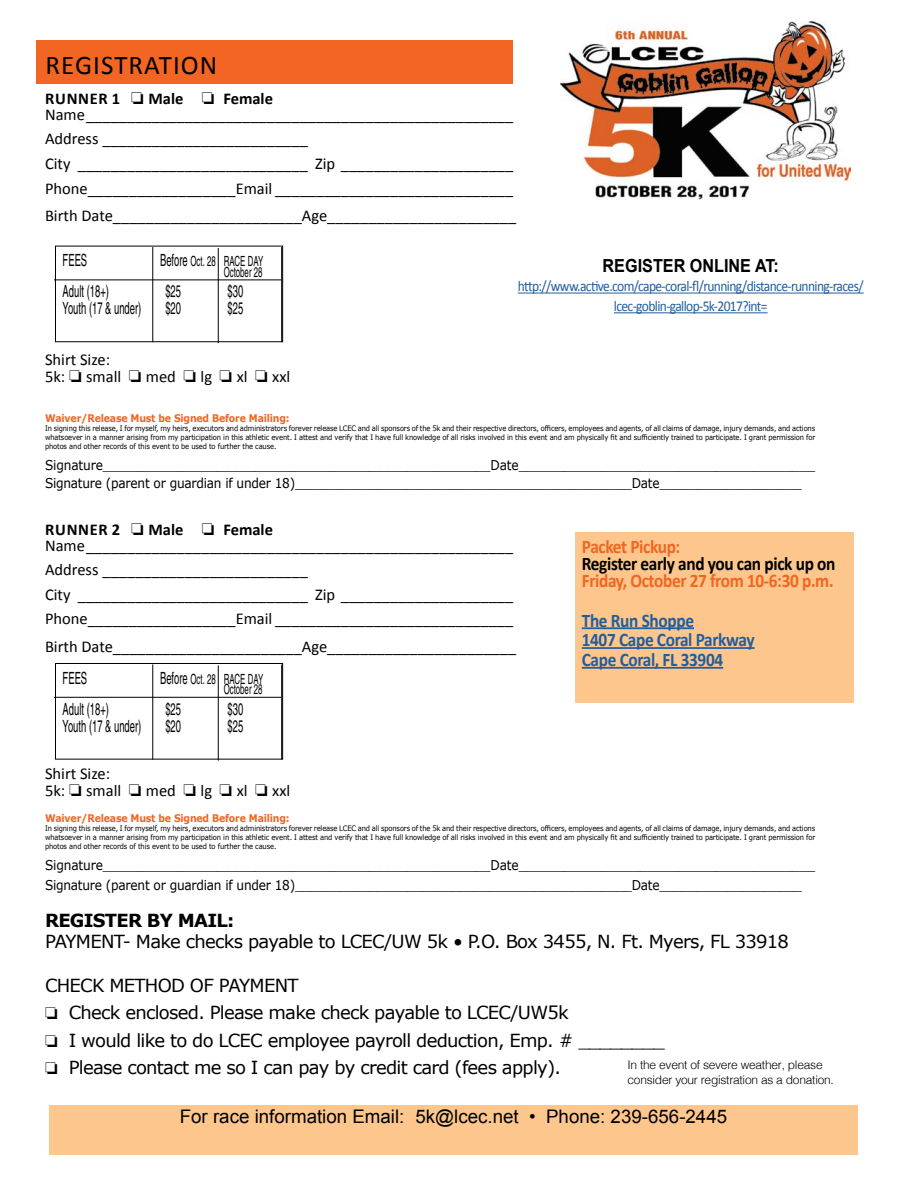
<style>
.page{position:relative;width:918px;height:1188px;background:#fff}
.page>*{position:absolute;margin:0;border:0;box-sizing:border-box;transform-origin:0 0}
.t1{font:27px "Calibri";letter-spacing:.04em;color:#000}
.t2{font:700 19.2px/19.8px "Calibri";letter-spacing:-.02em;color:#215e9e;scale:.9 1}
.t3{font:700 19.2px "Calibri";letter-spacing:-.02em;color:#f26522;scale:.9 1}
.t4{font:700 19.2px "Calibri";letter-spacing:-.02em;color:#000;scale:.9 1}
.t5{font:18.75px "Arial";color:#000}
.t6{font:18px "Verdana";letter-spacing:-.04em;color:#000}
.t7{font:700 18px "Arial";color:#000;scale:.9 1}
.t8{font:700 18px "Verdana";letter-spacing:-.04em;color:#000}
.t9{font:condensed 16.8px "Helvetica";color:#000;scale:.68 1}
.t10{font:16.5px/24.6px "Calibri";color:#000}
.t11{font:15px/19.8px "Calibri";letter-spacing:-.045em;color:#215e9e;text-align:center;scale:.9 1}
.t12{font:condensed 13.95px/10.8px "Helvetica";color:#000;text-align:right;scale:.68 1}
.t13{font:13.5px/18px "Verdana";letter-spacing:-.02em;color:#000;scale:.9 1}
.t14{font:300 12px/14.4px "Helvetica";letter-spacing:-.02em;color:#000}
.t15{font:700 10.5px "Verdana";letter-spacing:-.02em;color:#f26522;scale:.9 1}
.t16{font:7.5px/9px "Verdana";letter-spacing:-.02em;color:#000;text-align:justify;scale:.9 1}
.s1{font-weight:700}
.s2{font-size:16.8px}
</style>
<div class="page">
<div style="left:36px;top:40px;width:477px;height:44px;background:#f26522"></div>
<img style="left:561px;top:21px;width:289px;height:179px">
<hr style="left:518px;top:293px;width:346px;height:1px;background:#215e9e">
<hr style="left:614px;top:312px;width:154px;height:1px;background:#215e9e">
<div style="left:49px;top:1106px;width:809px;height:49px;background:#fdc68c"></div>
<div style="left:576px;top:532px;width:278px;height:171px;background:#fdc68c"></div>
<hr style="left:582px;top:627px;width:112px;height:2px;background:#215e9e">
<hr style="left:582px;top:647px;width:173px;height:2px;background:#215e9e">
<hr style="left:582px;top:667px;width:141px;height:2px;background:#215e9e">
<div style="left:55px;top:246px;width:228px;height:96px;border:1px solid #000"></div>
<hr style="left:54px;top:280px;width:227px;height:1px;background:#000">
<hr style="left:152px;top:247px;width:1px;height:95px;background:#000">
<hr style="left:218px;top:248px;width:1px;height:95px;background:#000">
<hr style="left:281px;top:247px;width:1px;height:95px;background:#000">
<div style="left:55px;top:663px;width:228px;height:97px;border:1px solid #000"></div>
<hr style="left:54px;top:697px;width:227px;height:1px;background:#000">
<hr style="left:152px;top:664px;width:1px;height:96px;background:#000">
<hr style="left:218px;top:665px;width:1px;height:96px;background:#000">
<hr style="left:281px;top:664px;width:1px;height:96px;background:#000">
<h1 class="t1" style="left:46px;top:47px;width:173px">REGISTRATION</h1>
<h3 class="t10" style="left:45px;top:91px;width:470px;line-height:15.6px"><span class="s1">RUNNER 1</span> □ <span class="s1">Male</span> □ <span class="s1">Female<br></span>Name____________________________________________________</h3>
<h3 class="t10" style="left:45px;top:127px;width:470px">Address _________________________<br>City ____________________________ Zip _____________________<br>Phone__________________Email _____________________________</h3>
<h3 class="t10" style="left:45px;top:203px;width:473px">Birth Date_______________________Age_______________________</h3>
<h3 class="t9" style="left:63px;top:251px;width:38px">FEES</h3>
<h3 class="t12" style="left:160px;top:256px;width:153px"><span class="s2">Before</span> Oct. 28 RACE DAY<br>October 28</h3>
<h3 class="t9" style="left:63px;top:282px;width:70px">Adult (18+)</h3>
<h3 class="t9" style="left:165px;top:282px;width:25px">$25</h3>
<h3 class="t9" style="left:228px;top:282px;width:25px">$30</h3>
<h3 class="t9" style="left:63px;top:299px;width:117px">Youth (17 &amp; under)</h3>
<h3 class="t9" style="left:165px;top:299px;width:25px">$20</h3>
<h3 class="t9" style="left:228px;top:299px;width:25px">$25</h3>
<h3 class="t7" style="left:603px;top:253px;width:198px">REGISTER ONLINE AT:</h3>
<h3 class="t11" style="left:518px;top:277px;width:386px">http://www.active.com/cape-coral-fl/running/distance-running-races/ lcec-goblin-gallop-5k-2017?int=</h3>
<h3 class="t10" style="left:45px;top:351px;width:247px;line-height:16.8px">Shirt Size:<br>5k: □ small □ med □ lg □ xl □ xxl</h3>
<h3 class="t15" style="left:45px;top:410px;width:273px">Waiver/Release Must be Signed Before Mailing:</h3>
<p class="t16" style="left:45px;top:423px;width:857px">In signing this release, I for myself, my heirs, executors and administrators forever release LCEC and all sponsors of the 5k and their respective directors, officers, employees and agents, of all claims of damage, injury demands, and actions whatsoever in a manner arising from my participation in this athletic event. I attest and verify that I have full knowledge of all risks involved in this event and am physically fit and sufficiently trained to participate. I grant permission for photos and other records of this event to be used to further the cause.</p>
<p class="t13" style="left:45px;top:455px;width:857px">Signature___________________________________________________Date_______________________________________<br>Signature (parent or guardian if under 18)_____________________________________________Date___________________</p>
<h3 class="t10" style="left:45px;top:522px;width:470px;line-height:15.6px"><span class="s1">RUNNER 2</span> □ <span class="s1">Male</span> □ <span class="s1">Female<br></span>Name____________________________________________________</h3>
<h3 class="t10" style="left:45px;top:557px;width:470px">Address _________________________<br>City ____________________________ Zip _____________________<br>Phone__________________Email _____________________________</h3>
<h3 class="t10" style="left:45px;top:634px;width:473px">Birth Date_______________________Age_______________________</h3>
<h2 class="t3" style="left:582px;top:534px;width:111px">Packet Pickup:</h2>
<h2 class="t4" style="left:582px;top:551px;width:283px">Register early and you can pick up on</h2>
<h2 class="t3" style="left:582px;top:568px;width:281px">Friday, October 27 from 10-6:30 p.m.</h2>
<h2 class="t2" style="left:582px;top:610px;width:194px">The Run Shoppe<br>1407 Cape Coral Parkway<br>Cape Coral, FL 33904</h2>
<h3 class="t9" style="left:63px;top:668px;width:38px">FEES</h3>
<h3 class="t12" style="left:160px;top:673px;width:153px"><span class="s2">Before</span> Oct. 28 RACE DAY<br>October 28</h3>
<h3 class="t9" style="left:63px;top:699px;width:70px">Adult (18+)</h3>
<h3 class="t9" style="left:165px;top:699px;width:25px">$25</h3>
<h3 class="t9" style="left:228px;top:699px;width:25px">$30</h3>
<h3 class="t9" style="left:63px;top:716px;width:117px">Youth (17 &amp; under)</h3>
<h3 class="t9" style="left:165px;top:716px;width:25px">$20</h3>
<h3 class="t9" style="left:228px;top:716px;width:25px">$25</h3>
<h3 class="t10" style="left:45px;top:765px;width:247px;line-height:16.8px">Shirt Size:<br>5k: □ small □ med □ lg □ xl □ xxl</h3>
<h3 class="t15" style="left:45px;top:810px;width:273px">Waiver/Release Must be Signed Before Mailing:</h3>
<p class="t16" style="left:45px;top:823px;width:857px">In signing this release, I for myself, my heirs, executors and administrators forever release LCEC and all sponsors of the 5k and their respective directors, officers, employees and agents, of all claims of damage, injury demands, and actions whatsoever in a manner arising from my participation in this athletic event. I attest and verify that I have full knowledge of all risks involved in this event and am physically fit and sufficiently trained to participate. I grant permission for photos and other records of this event to be used to further the cause.</p>
<p class="t13" style="left:45px;top:855px;width:857px;line-height:19.8px">Signature___________________________________________________Date_______________________________________<br>Signature (parent or guardian if under 18)_____________________________________________Date___________________</p>
<h3 class="t8" style="left:45px;top:907px;width:191px">REGISTER BY MAIL:</h3>
<h3 class="t6" style="left:45px;top:929px;width:746px">PAYMENT- Make checks payable to LCEC/UW 5k • P.O. Box 3455, N. Ft. Myers, FL 33918</h3>
<h3 class="t6" style="left:45px;top:973px;width:255px">CHECK METHOD OF PAYMENT</h3>
<h3 class="t6" style="left:45px;top:1000px;width:533px">□ Check enclosed. Please make check payable to LCEC/UW5k   </h3>
<h3 class="t6" style="left:45px;top:1028px;width:624px">□ I would like to do LCEC employee payroll deduction, Emp. # ________  </h3>
<h3 class="t6" style="left:45px;top:1055px;width:525px">□ Please contact me so I can pay by credit card (fees apply).   </h3>
<h3 class="t14" style="left:627px;top:1057px;width:208px">In the event of severe weather, please consider your registration as a donation.</h3>
<h3 class="t5" style="left:180px;top:1104px;width:549px">For race information Email: 5k@lcec.net • Phone: 239-656-2445</h3>
</div>
